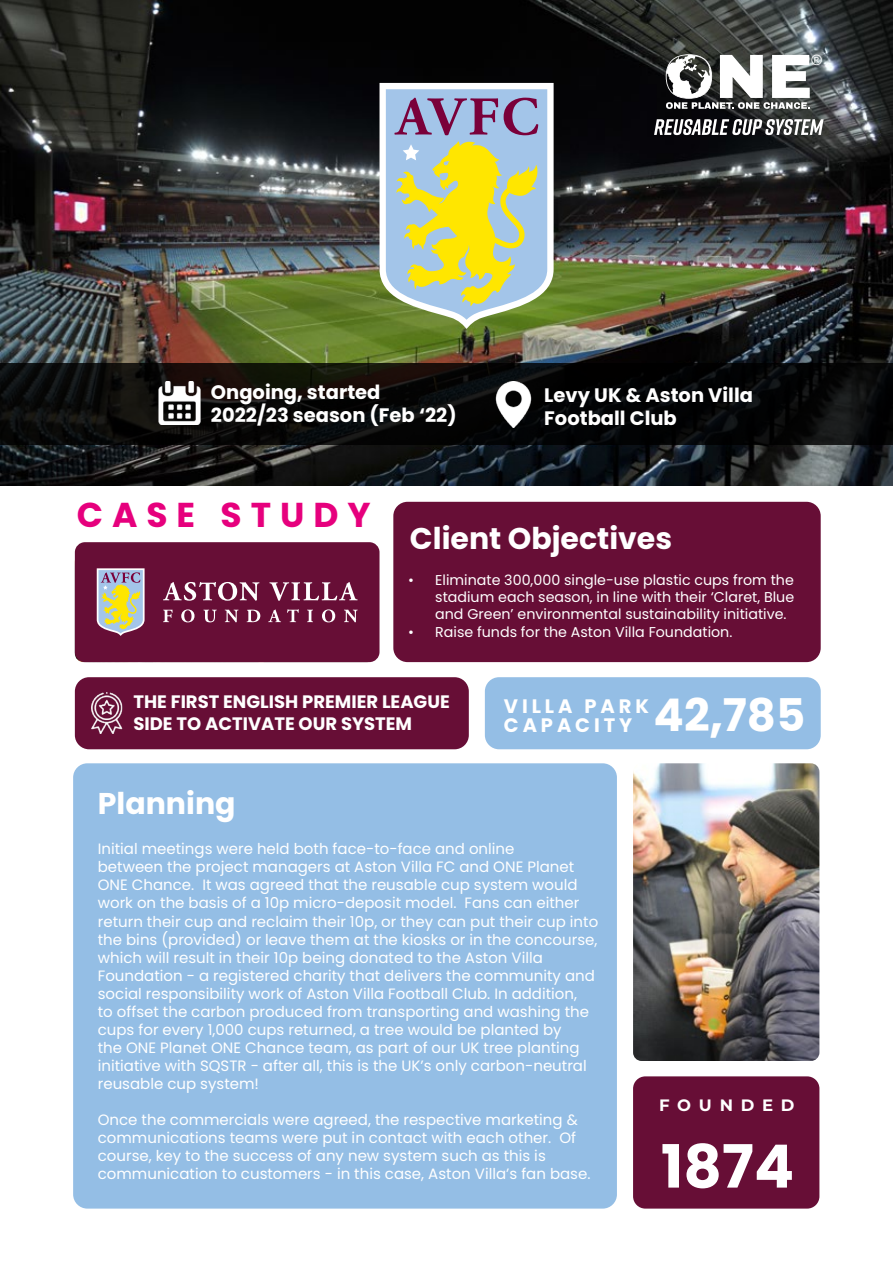
<style>
.page{position:relative;width:893px;height:1263px;background:#fff}
.page>*{position:absolute;margin:0;border:0;box-sizing:border-box;transform-origin:0 0}
.t1{font:700 59.55px "Poppins";color:#fff}
.t2{font:700 45px "Poppins";color:#fff}
.t3{font:700 34.5px "Poppins";letter-spacing:.26em;color:#e6007d}
.t4{font:700 30px "Poppins";color:#fff}
.t5{font:700 19.5px/23.4px "Poppins";color:#fff}
.t6{font:700 19.5px/19.5px "Poppins";letter-spacing:.2em;color:#fff}
.t7{font:700 18px/21.6px "Poppins";color:#fff}
.t8{font:700 16.5px "Montserrat";letter-spacing:.47em;color:#fff}
.t9{font:15px/18px "Poppins";color:#fff}
.t10{font:14.25px/17.1px "Poppins";color:#fff;text-align:justify}
.t11{font:14.25px "Arial";color:#f9f9f9}
</style>
<div class="page">
<img style="left:0;top:0;width:893px;height:485px">
<svg style="left:666px;top:54px;width:144px;height:55px"></svg>
<svg style="left:654px;top:119px;width:170px;height:16px"></svg>
<div style="left:393px;top:502px;width:428px;height:160px;background:#670e36;border-radius:14px"></div>
<div style="left:633px;top:1076px;width:186px;height:132px;background:#670e36;border-radius:12px"></div>
<svg style="left:0;top:364px;width:893px;height:81px;background:#090909"></svg>
<img style="left:158px;top:382px;width:43px;height:42px">
<img style="left:490px;top:381px;width:46px;height:46px">
<div style="left:73px;top:763px;width:544px;height:445px;background:#94bee5;border-radius:14px"></div>
<img style="left:633px;top:763px;width:186px;height:298px">
<svg style="left:379px;top:83px;width:175px;height:246px;background:#bac49b"></svg>
<div style="left:75px;top:677px;width:394px;height:72px;background:#670e36;border-radius:14px"></div>
<div style="left:485px;top:677px;width:336px;height:72px;background:#94bee5;border-radius:14px"></div>
<img style="left:92px;top:693px;width:31px;height:40px">
<div style="left:75px;top:542px;width:304px;height:120px;background:#670e36;border-radius:10px"></div>
<svg style="left:97px;top:568px;width:48px;height:68px;background:#bab89b"></svg>
<svg style="left:269px;top:582px;width:89px;height:19px"></svg>
<svg style="left:163px;top:582px;width:96px;height:19px"></svg>
<svg style="left:163px;top:610px;width:10px;height:12px"></svg>
<svg style="left:181px;top:609px;width:14px;height:13px"></svg>
<svg style="left:203px;top:610px;width:14px;height:12px"></svg>
<svg style="left:225px;top:610px;width:14px;height:12px"></svg>
<svg style="left:247px;top:610px;width:13px;height:12px"></svg>
<svg style="left:268px;top:609px;width:13px;height:13px"></svg>
<svg style="left:287px;top:609px;width:12px;height:13px"></svg>
<svg style="left:307px;top:610px;width:6px;height:12px"></svg>
<svg style="left:322px;top:609px;width:13px;height:13px"></svg>
<svg style="left:344px;top:610px;width:14px;height:12px"></svg>
<p class="t11" style="left:811px;top:50px;width:12px">®</p>
<h3 class="t5" style="left:211px;top:380px;width:247px">Ongoing, started<br>2022/23 season (Feb ‘22)</h3>
<h3 class="t5" style="left:544px;top:383px;width:210px">Levy UK &amp; Aston Villa<br>Football Club</h3>
<h3 class="t3" style="left:77px;top:494px;width:295px">CASE STUDY</h3>
<h3 class="t4" style="left:410px;top:521px;width:264px">Client Objectives</h3>
<p class="t10" style="left:435px;top:572px;width:360px;text-indent:-27px">• Eliminate 300,000 single-use plastic cups from the stadium each season, in line with their ‘Claret, Blue and Green’ environmental sustainability initiative.</p>
<p class="t10" style="left:408px;top:623px;width:326px">• Raise funds for the Aston Villa Foundation.</p>
<p class="t7" style="left:133px;top:691px;width:318px">THE FIRST ENGLISH PREMIER LEAGUE<br>SIDE TO ACTIVATE OUR SYSTEM</p>
<h3 class="t6" style="left:504px;top:696px;width:147px">VILLA PARK<br>CAPACITY</h3>
<h2 class="t2" style="left:654px;top:689px;width:153px">42,785</h2>
<h3 class="t4" style="left:98px;top:786px;width:139px">Planning</h3>
<p class="t9" style="left:98px;top:840px;width:502px">Initial meetings were held both face-to-face and online<br>between the project managers at Aston Villa FC and ONE Planet ONE Chance. It was agreed that the reusable cup system would work on the basis of a 10p micro-deposit model. Fans can either return their cup and reclaim their 10p, or they can put their cup into the bins (provided) or leave them at the kiosks or in the concourse, which will result in their 10p being donated to the Aston Villa Foundation - a registered charity that delivers the community and social responsibility work of Aston Villa Football Club. In addition,<br>to offset the carbon produced from transporting and washing the cups for every 1,000 cups returned, a tree would be planted by<br>the ONE Planet ONE Chance team, as part of our UK tree planting initiative with SQSTR - after all, this is the UK’s only carbon-neutral reusable cup system!</p>
<p class="t9" style="left:98px;top:1110px;width:494px">Once the commercials were agreed, the respective marketing &amp; communications teams were put in contact with each other. Of course, key to the success of any new system such as this is communication to customers - in this case, Aston Villa’s fan base.</p>
<p class="t8" style="left:659px;top:1093px;width:137px">FOUNDED</p>
<h1 class="t1" style="left:661px;top:1132px;width:135px">1874</h1>
</div>
